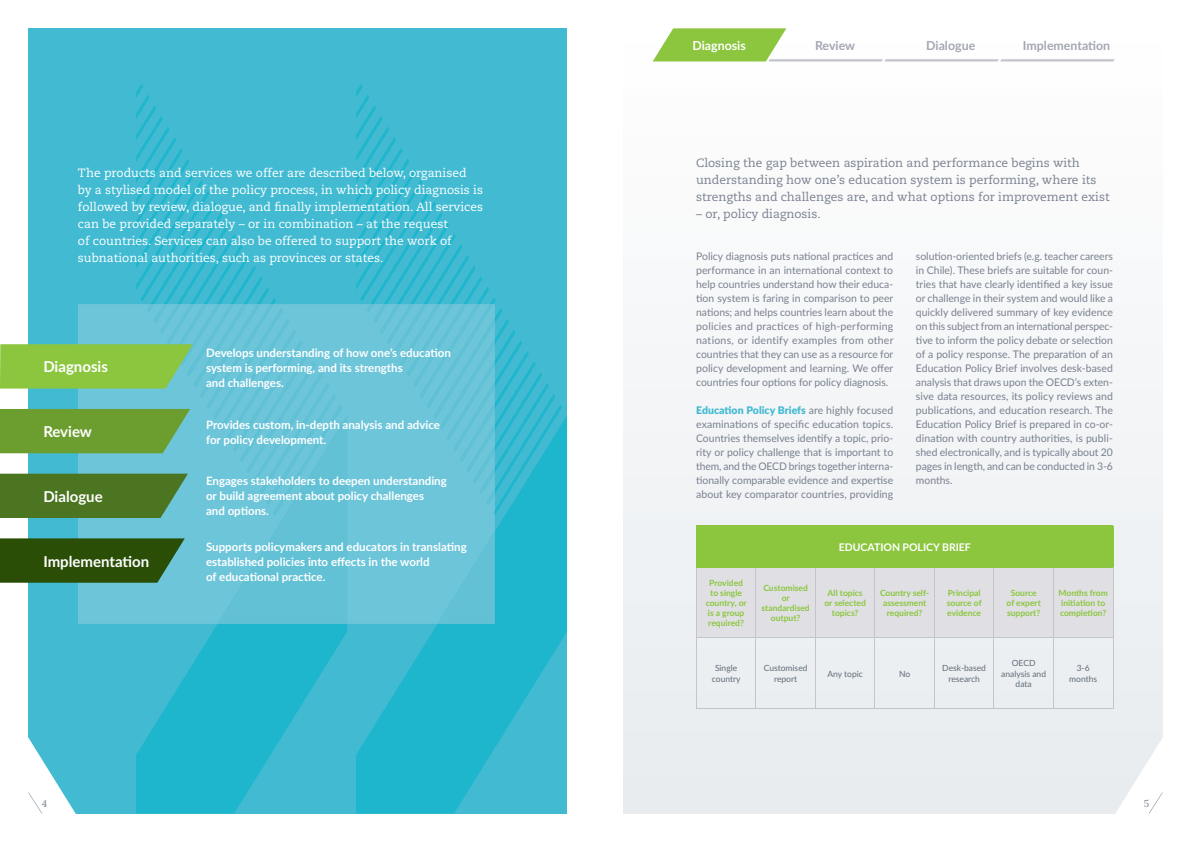
<style>
.page{position:relative;width:1191px;height:842px;background:#fff}
.page>*{position:absolute;margin:0;border:0;box-sizing:border-box;transform-origin:0 0}
.t1{font:700 15px "Lato";color:#fff}
.t2{font:700 12.4px "Lato";color:#a3a7b1}
.t3{font:700 12.4px "Lato";color:#fff}
.t4{font:12px/17px "Caecilia LT Std";color:#fff}
.t5{font:12px/17px "Caecilia LT Std";color:#79818f}
.t6{font:700 11.5px/15px "Lato";color:#fff}
.t7{font:10.5px/14px "Lato";color:#79818f;text-align:justify}
.t8{font:700 10.5px "Lato";color:#fff}
.t9{font:10px "Lora";color:#79818f}
.t10{font:700 8.5px/10.2px "Lato";color:#8bc63e;text-align:center}
.t11{font:8.5px/10.2px "Lato";color:#616d7a;text-align:center}
.s1{font-weight:900;color:#41bad2}
</style>
<div class="page">
<div style="left:624px;top:28px;width:538px;height:786px;background:#f4f6f7"></div>
<svg style="left:652px;top:28px;width:462px;height:33px"></svg>
<div style="left:28px;top:28px;width:539px;height:786px;background:#41bad2"></div>
<svg style="left:356px;top:416px;width:211px;height:398px;fill:#1eb6cd"></svg>
<div style="left:347px;top:304px;width:148px;height:320px;background:#6dc5da"></div>
<svg style="left:437px;top:532px;width:58px;height:92px;background:#67c2d7"></svg>
<svg style="left:356px;top:84px;width:206px;height:431px"></svg>
<div style="left:696px;top:526px;width:417px;height:41px;background:#8bc63e"></div>
<div style="left:697px;top:568px;width:415px;height:69px;background:#e0e0e4"></div>
<hr style="left:696px;top:638px;width:1px;height:70px;background:#c3c5cb">
<hr style="left:755px;top:638px;width:1px;height:70px;background:#c3c5cb">
<hr style="left:815px;top:638px;width:1px;height:70px;background:#c3c5cb">
<hr style="left:874px;top:638px;width:1px;height:70px;background:#c3c5cb">
<hr style="left:934px;top:638px;width:1px;height:70px;background:#c3c5cb">
<hr style="left:993px;top:638px;width:1px;height:70px;background:#c3c5cb">
<hr style="left:1053px;top:638px;width:1px;height:70px;background:#c3c5cb">
<hr style="left:1112px;top:638px;width:1px;height:70px;background:#c3c5cb">
<hr style="left:696px;top:708px;width:60px;height:1px;background:#c3c5cb">
<hr style="left:756px;top:708px;width:59px;height:1px;background:#c3c5cb">
<hr style="left:815px;top:708px;width:60px;height:1px;background:#c3c5cb">
<hr style="left:875px;top:708px;width:59px;height:1px;background:#c3c5cb">
<hr style="left:934px;top:708px;width:60px;height:1px;background:#c3c5cb">
<hr style="left:994px;top:708px;width:59px;height:1px;background:#c3c5cb">
<hr style="left:1053px;top:708px;width:60px;height:1px;background:#c3c5cb">
<hr style="left:696px;top:637px;width:60px;height:1px;background:#c3c5cb">
<hr style="left:756px;top:637px;width:59px;height:1px;background:#c3c5cb">
<hr style="left:815px;top:637px;width:60px;height:1px;background:#c3c5cb">
<hr style="left:875px;top:637px;width:59px;height:1px;background:#c3c5cb">
<hr style="left:934px;top:637px;width:60px;height:1px;background:#c3c5cb">
<hr style="left:994px;top:637px;width:59px;height:1px;background:#c3c5cb">
<hr style="left:1053px;top:637px;width:60px;height:1px;background:#c3c5cb">
<hr style="left:696px;top:567px;width:1px;height:70px;background:#c3c5cb">
<hr style="left:755px;top:567px;width:1px;height:70px;background:#c3c5cb">
<hr style="left:815px;top:567px;width:1px;height:70px;background:#c3c5cb">
<hr style="left:874px;top:567px;width:1px;height:70px;background:#c3c5cb">
<hr style="left:934px;top:567px;width:1px;height:70px;background:#c3c5cb">
<hr style="left:993px;top:567px;width:1px;height:70px;background:#c3c5cb">
<hr style="left:1053px;top:567px;width:1px;height:70px;background:#c3c5cb">
<hr style="left:1112px;top:567px;width:1px;height:70px;background:#c3c5cb">
<hr style="left:696px;top:525px;width:60px;height:1px;background:#8bc63e">
<hr style="left:756px;top:525px;width:59px;height:1px;background:#8bc63e">
<hr style="left:815px;top:525px;width:60px;height:1px;background:#8bc63e">
<hr style="left:875px;top:525px;width:59px;height:1px;background:#8bc63e">
<hr style="left:934px;top:525px;width:60px;height:1px;background:#8bc63e">
<hr style="left:994px;top:525px;width:59px;height:1px;background:#8bc63e">
<hr style="left:1053px;top:525px;width:60px;height:1px;background:#8bc63e">
<hr style="left:696px;top:567px;width:60px;height:1px;background:#8bc63e">
<hr style="left:756px;top:567px;width:59px;height:1px;background:#8bc63e">
<hr style="left:815px;top:567px;width:60px;height:1px;background:#8bc63e">
<hr style="left:875px;top:567px;width:59px;height:1px;background:#8bc63e">
<hr style="left:934px;top:567px;width:60px;height:1px;background:#8bc63e">
<hr style="left:994px;top:567px;width:59px;height:1px;background:#8bc63e">
<hr style="left:1053px;top:567px;width:60px;height:1px;background:#8bc63e">
<svg style="left:1097px;top:692px;width:66px;height:122px"></svg>
<svg style="left:0;top:84px;width:347px;height:730px"></svg>
<p class="t4" style="left:78px;top:165px;width:407px">The products and services we offer are described below, organised by a stylised model of the policy process, in which policy diagnosis is followed by review, dialogue, and nally implementation. All services can be provided separately – or in combination – at the request<br>of countries. Services can also be offered to support the work of subnational authorities, such as provinces or states.</p>
<h1 class="t1" style="left:43px;top:356px;width:66px">Diagnosis</h1>
<h1 class="t1" style="left:43px;top:421px;width:50px">Review</h1>
<h1 class="t1" style="left:43px;top:485px;width:61px">Dialogue</h1>
<h1 class="t1" style="left:43px;top:550px;width:107px">Implementation</h1>
<p class="t6" style="left:206px;top:345px;width:246px">Develops understanding of how one’s education system is performing, and its strengths<br>and challenges.</p>
<p class="t6" style="left:206px;top:416px;width:235px">Provides custom, in-depth analysis and advice for policy development.</p>
<p class="t6" style="left:206px;top:473px;width:242px">Engages stakeholders to deepen understanding or build agreement about policy challenges<br>and options.</p>
<p class="t6" style="left:206px;top:539px;width:262px">Supports policymakers and educators in translating established policies into effects in the world<br>of educational practice.</p>
<p class="t3" style="left:692px;top:36px;width:55px">Diagnosis</p>
<p class="t2" style="left:815px;top:36px;width:42px">Review</p>
<p class="t2" style="left:926px;top:36px;width:50px">Dialogue</p>
<p class="t2" style="left:1023px;top:36px;width:89px">Implementation</p>
<p class="t5" style="left:696px;top:154px;width:415px">Closing the gap between aspiration and performance begins with understanding how one’s education system is performing, where its strengths and challenges are, and what options for improvement exist</p>
<p class="t5" style="left:696px;top:205px;width:126px">– or, policy diagnosis.</p>
<p class="t7" style="left:696px;top:249px;width:199px">Policy diagnosis puts national practices and performance in an international context to help countries understand how their educa&shy;tion system is faring in comparison to peer nations; and helps countries learn about the policies and practices of high-performing nations, or identify examples from other countries that they can use as a resource for policy development and learning. We offer countries four options for policy diagnosis.</p>
<p class="t7" style="left:696px;top:403px;width:199px"><span class="s1">Education Policy Briefs</span> are highly focused examinations of specific education topics.<br>Countries themselves identify a topic, prio&shy;rity or policy challenge that is important to them, and the OECD brings together interna&shy;tionally comparable evidence and expertise about key comparator countries, providing</p>
<p class="t7" style="left:916px;top:249px;width:199px">solution-oriented briefs (e.g. teacher careers in Chile). These briefs are suitable for coun&shy;tries that have clearly identified a key issue or challenge in their system and would like a quickly delivered summary of key evidence on this subject from an international perspec&shy;tive to inform the policy debate or selection of a policy response. The preparation of an Education Policy Brief involves desk-based analysis that draws upon the OECD’s exten&shy;sive data resources, its policy reviews and publications, and education research. The Education Policy Brief is prepared in co-or&shy;dination with country authorities, is publi&shy;shed electronically, and is typically about 20 pages in length, and can be conducted in 3-6 months.</p>
<p class="t8" style="left:838px;top:539px;width:134px">EDUCATION POLICY BRIEF</p>
<p class="t10" style="left:705px;top:577px;width:43px">Provided to single country, or is a group required?</p>
<p class="t10" style="left:761px;top:582px;width:50px">Customised or standardised output?</p>
<p class="t10" style="left:824px;top:587px;width:43px">All topics or selected topics?</p>
<p class="t10" style="left:880px;top:587px;width:51px">Country self&shy;assessment required?</p>
<p class="t10" style="left:946px;top:587px;width:36px;text-align:left">Principal source of evidence</p>
<p class="t10" style="left:1006px;top:587px;width:36px">Source of expert support?</p>
<p class="t10" style="left:1058px;top:587px;width:51px;text-align:left">Months from initiation to completion?</p>
<p class="t11" style="left:712px;top:663px;width:30px">Single country</p>
<p class="t11" style="left:763px;top:663px;width:45px">Customised report</p>
<p class="t11" style="left:827px;top:668px;width:37px">Any topic</p>
<p class="t11" style="left:899px;top:668px;width:13px">No</p>
<p class="t11" style="left:942px;top:663px;width:45px">Desk-based research</p>
<p class="t11" style="left:1001px;top:658px;width:46px">OECD analysis and data</p>
<p class="t11" style="left:1069px;top:663px;width:29px">3-6 months</p>
<p class="t9" style="left:42px;top:795px;width:7px">4</p>
<p class="t9" style="left:1143px;top:795px;width:7px">5</p>
</div>
